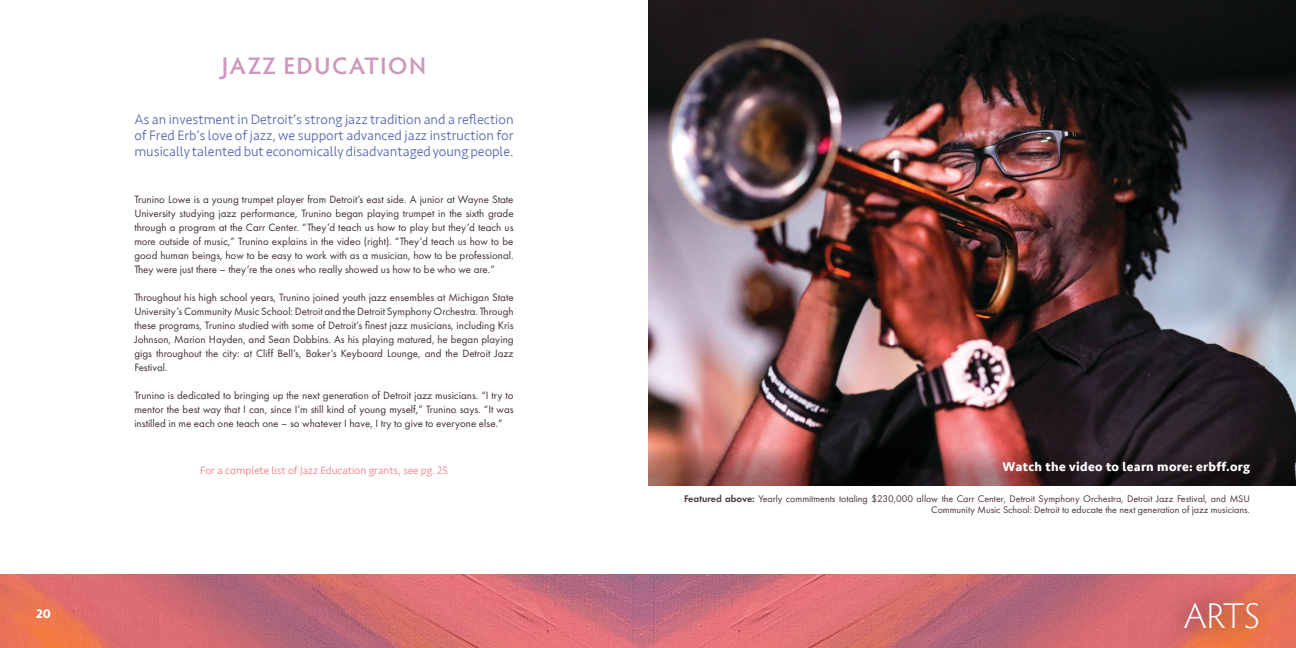
<style>
.page{position:relative;width:1296px;height:648px;background:#fff}
.page>*{position:absolute;margin:0;border:0;box-sizing:border-box;transform-origin:0 0}
.Subtitle{font:300 36px "Hypatia Sans Pro";color:#fff}
.t1{font:600 24px "Hypatia Sans Pro";letter-spacing:.06em;color:#ce98be}
.Sub_Header_01{font:300 14px/16px "Seravek";color:#5366af;text-align:justify}
.Sub2{font:700 13px "Seravek";letter-spacing:.025em;color:#fff}
.Copy_Text{font:11px/14px "Futura PT";color:#422f30;text-align:justify}
.Sub_Text_02{font:300 11px "Seravek";color:#f37b7d}
.Sub_Text{font:10px/11px "Futura PT";color:#493438;text-align:right}
.s1{font-weight:600}
</style>
<div class="page">
<img style="left:0;top:575px;width:639px;height:73px">
<img style="left:639px;top:575px;width:657px;height:73px">
<img style="left:648px;top:0;width:648px;height:441px">
<svg style="left:648px;top:441px;width:648px;height:45px;background:#533"></svg>
<div style="left:1157px;top:579px;width:120px;height:69px;background:#020304;opacity:.81"></div>
<p class="Sub2" style="left:36px;top:603px;width:17px">20</p>
<h1 class="t1" style="left:222px;top:49px;width:206px">JAZZ EDUCATION</h1>
<p class="Sub_Header_01" style="left:134px;top:112px;width:381px">As an investment in Detroit’s strong jazz tradition and a reflection of Fred Erb’s love of jazz, we support advanced jazz instruction for musically talented but economically disadvantaged young people.</p>
<p class="Copy_Text" style="left:134px;top:192px;width:381px">Trunino Lowe is a young trumpet player from Detroit’s east side. A junior at Wayne State University studying jazz performance, Trunino began playing trumpet in the sixth grade through a program at the Carr Center. “They’d teach us how to play but they’d teach us more outside of music,” Trunino explains in the video (right). “They’d teach us how to be good human beings, how to be easy to work with as a musician, how to be professional.<br>They were just there – they’re the ones who really showed us how to be who we are.”</p>
<p class="Copy_Text" style="left:134px;top:290px;width:381px">Throughout his high school years, Trunino joined youth jazz ensembles at Michigan State University’s Community Music School: Detroit and the Detroit Symphony Orchestra. Through these programs, Trunino studied with some of Detroit’s finest jazz musicians, including Kris Johnson, Marion Hayden, and Sean Dobbins. As his playing matured, he began playing gigs throughout the city: at Cliff Bell’s, Baker’s Keyboard Lounge, and the Detroit Jazz Festival.</p>
<p class="Copy_Text" style="left:134px;top:388px;width:381px">Trunino is dedicated to bringing up the next generation of Detroit jazz musicians. “I try to mentor the best way that I can, since I’m still kind of young myself,” Trunino says. “It was instilled in me each one teach one – so whatever I have, I try to give to everyone else.”</p>
<p class="Sub_Text_02" style="left:200px;top:464px;width:249px">For a complete list of Jazz Education grants, see pg. 25</p>
<p class="Sub2" style="left:1003px;top:456px;width:249px">Watch the video to learn more: erbff.org</p>
<p class="Sub_Text" style="left:684px;top:493px;width:568px"><span class="s1">Featured above:</span> Yearly commitments totaling $230,000 allow the Carr Center, Detroit Symphony Orchestra, Detroit Jazz Festival, and MSU<br>Community Music School: Detroit to educate the next generation of jazz musicians.</p>
<p class="Subtitle" style="left:1184px;top:593px;width:77px">ARTS</p>
</div>
